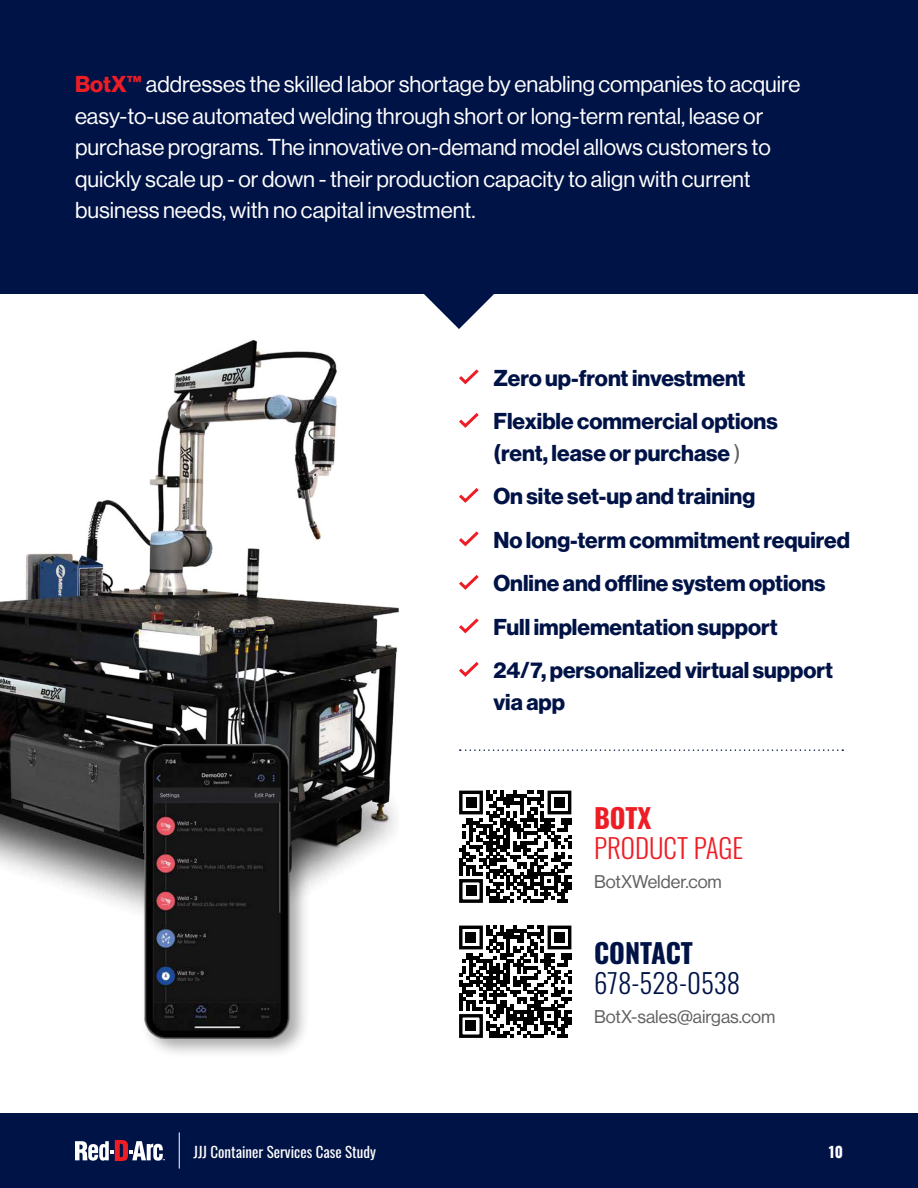
<style>
.page{position:relative;width:918px;height:1188px;background:#fff}
.page>*{position:absolute;margin:0;border:0;box-sizing:border-box;transform-origin:0 0}
.t1{font:300 27px/30px "Oswald";color:#001346}
.t2{font:300 27px/30px "Oswald";color:#ee1d25}
.t3{font:22.5px/31.5px "N Haas Grotesk DS Pro 55 Rg";color:#fff}
.t4{font:22.5px/31.5px "N Haas Grotesk DS Pro 75 Bd";color:#001346}
.t5{font:18px "N Haas Grotesk DS Pro 55 Rg";color:#5f605f}
.t6{font:15px "Oswald";color:#fff}
.t7{font:700 15px "Oswald";color:#fff}
.s1{font-family:"N Haas Grotesk DS Pro 75 Bd";color:#ee1d25}
.s2{font-family:"N Haas Grotesk DS Pro 55 Rg";color:#5f605f}
.s3{font-weight:700}
</style>
<div class="page">
<img style="left:0;top:339px;width:399px;height:571px">
<div style="left:0;top:0;width:918px;height:293px;background:#001346"></div>
<div style="left:138px;top:740px;width:174px;height:319px;background:#231f20;opacity:.4"></div>
<img style="left:143px;top:745px;width:148px;height:293px">
<div style="left:0;top:1113px;width:918px;height:75px;background:#001346"></div>
<svg style="left:75px;top:1140px;width:90px;height:21px"></svg>
<hr style="left:179px;top:1132px;width:1px;height:37px;background:#fff">
<svg style="left:459px;top:791px;width:112px;height:112px"></svg>
<svg style="left:459px;top:926px;width:112px;height:112px"></svg>
<svg style="left:460px;top:749px;width:383px;height:2px"></svg>
<svg style="left:422px;top:293px;width:74px;height:36px"></svg>
<svg style="left:459px;top:369px;width:20px;height:16px"></svg>
<svg style="left:459px;top:413px;width:20px;height:15px"></svg>
<svg style="left:459px;top:488px;width:20px;height:15px"></svg>
<svg style="left:459px;top:531px;width:20px;height:16px"></svg>
<svg style="left:459px;top:575px;width:20px;height:15px"></svg>
<svg style="left:459px;top:618px;width:20px;height:16px"></svg>
<svg style="left:459px;top:662px;width:20px;height:15px"></svg>
<p class="t3" style="left:75px;top:69px;width:727px"><span class="s1">BotX™</span> addresses the skilled labor shortage by enabling companies to acquire easy-to-use automated welding through short or long-term rental, lease or purchase programs. The innovative on-demand model allows customers to quickly scale up - or down - their production capacity to align with current business needs, with no capital investment.</p>
<p class="t4" style="left:494px;top:363px;width:254px">Zero up-front investment</p>
<p class="t4" style="left:493px;top:406px;width:286px">Flexible commercial options (rent, lease or purchase <span class="s2">)</span></p>
<p class="t4" style="left:494px;top:481px;width:263px">On site set-up and training</p>
<p class="t4" style="left:494px;top:525px;width:358px">No long-term commitment required</p>
<p class="t4" style="left:494px;top:568px;width:334px">Online and offline system options</p>
<p class="t4" style="left:494px;top:612px;width:286px">Full implementation support</p>
<p class="t4" style="left:493px;top:655px;width:341px">24/7, personalized virtual support via app</p>
<p class="t2" style="left:594px;top:800px;width:151px"><span class="s3">BOTX<br></span>PRODUCT PAGE</p>
<p class="t5" style="left:594px;top:871px;width:129px">BotXWelder.com</p>
<p class="t1" style="left:594px;top:935px;width:148px"><span class="s3">CONTACT<br></span>678-528-0538</p>
<p class="t5" style="left:594px;top:1006px;width:183px">BotX-sales@airgas.com</p>
<p class="t6" style="left:194px;top:1139px;width:184px">JJJ Container Services Case Study</p>
<p class="t7" style="left:829px;top:1144px;width:16px">10</p>
</div>
